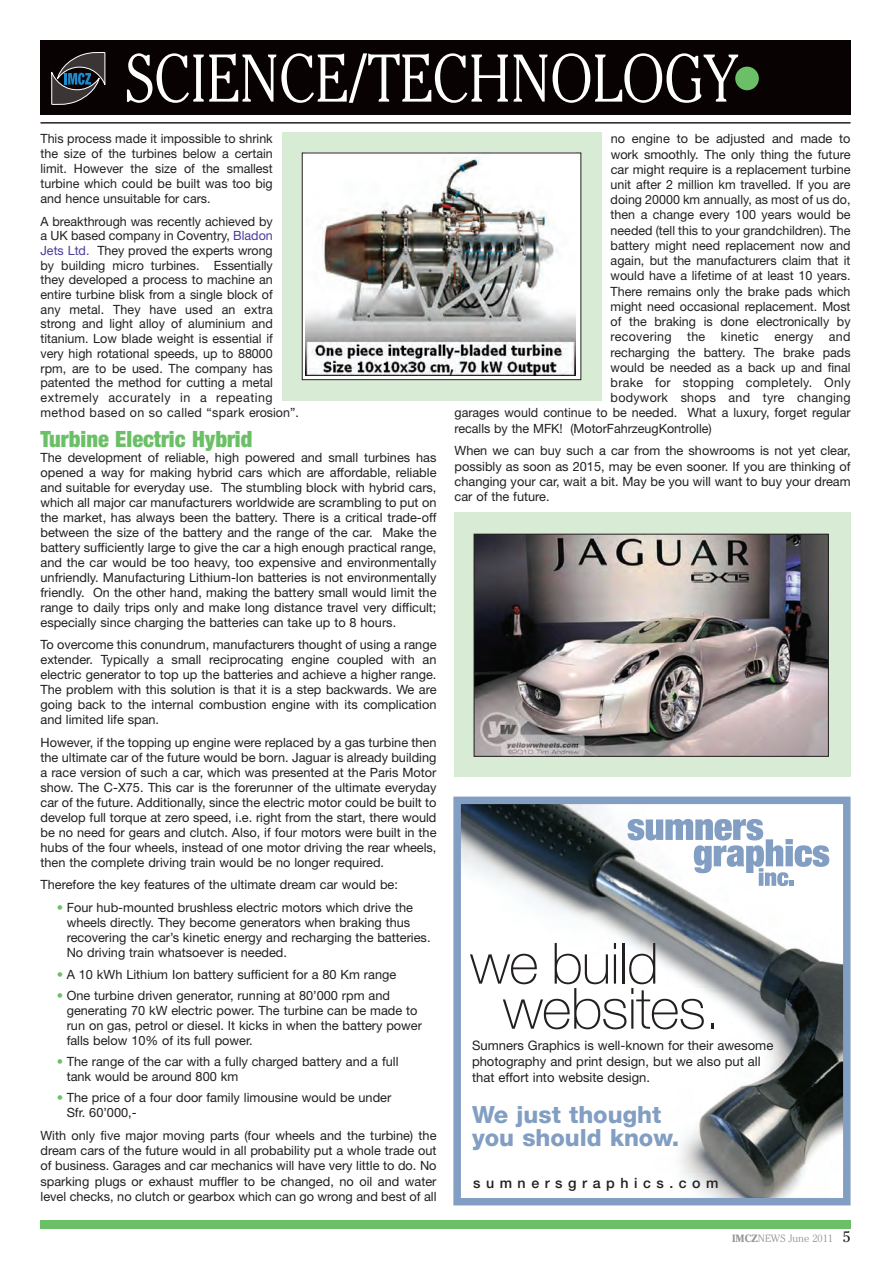
<style>
.page{position:relative;width:893px;height:1263px;background:#fff}
.page>*{position:absolute;margin:0;border:0;box-sizing:border-box;transform-origin:0 0}
.t1{font:300 66.9px "Cheltenham";color:#fff;scale:.87 1}
.t2{font:100 56.85px/45px "Helvetica Neue";letter-spacing:-.015em;color:#231f20}
.t3{font:800 23.7px/22.5px "Helvetica Neue";color:#829ec2}
.t4{font:900 condensed 22.5px "Helvetica Neue";color:#6bc067}
.t5{font:500 14.25px "Helvetica Neue";letter-spacing:.39em;color:#231f20}
.t6{font:13.05px/16px "Helvetica Neue";color:#231f20}
.t7{font:12.75px/15px "Helvetica Neue";color:#231f20;text-align:justify}
.t8{font:12.75px "Helvetica Neue";letter-spacing:.02em;color:#231f20}
.t9{font:300 10.5px "Cheltenham";color:#939598}
.s1{font-family:"Helvetica Neue";font-weight:900;font-stretch:condensed;font-size:66.3px;color:#6bc067}
.s2{color:#4b3c98}
.s3{color:#6bc067}
.s4{font-weight:700}
.s5{font-weight:400;font-size:15px;color:#231f20}
</style>
<div class="page">
<div style="left:40px;top:41px;width:810px;height:74px;background:#080302"></div>
<svg style="left:51px;top:52px;width:54px;height:53px"></svg>
<hr style="left:40px;top:122px;width:810px;height:2px;background:#231f20">
<div style="left:40px;top:1220px;width:810px;height:9px;background:#6bc067"></div>
<div style="left:282px;top:132px;width:320px;height:268px;background:#d8ebd4"></div>
<svg style="left:304px;top:155px;width:275px;height:223px;background:#dcdcdc"></svg>
<img style="left:306px;top:155px;width:270px;height:220px">
<div style="left:302px;top:153px;width:279px;height:227px;border:1px solid #231f20"></div>
<img style="left:462px;top:806px;width:379px;height:390px">
<div style="left:453px;top:797px;width:397px;height:408px;border:8px solid #829ec2"></div>
<svg style="left:628px;top:819px;width:201px;height:67px"></svg>
<div style="left:454px;top:512px;width:396px;height:265px;background:#d8ebd4"></div>
<img style="left:476px;top:536px;width:351px;height:219px">
<div style="left:474px;top:534px;width:355px;height:223px;border:1px solid #231f20"></div>
<h1 class="t1" style="left:126px;top:52px;width:735px">SCIENCE/TECHNOLOGY<span class="s1">•</span></h1>
<p class="t7" style="left:41px;top:133px;width:234px">This process made it impossible to shrink the size of the turbines below a certain limit. However the size of the smallest turbine which could be built was too big and hence unsuitable for cars.</p>
<p class="t7" style="left:41px;top:215px;width:260px;text-align:left">A breakthrough was recently achieved by<br>a UK based company in Coventry, <span class="s2">Bladon Jets Ltd.</span> They proved the experts wrong<br>by building micro turbines. Essentially they developed a process to machine an entire turbine blisk from a single block of<br>any metal. They have used an extra strong and light alloy of aluminium and titanium. Low blade weight is essential if very high rotational speeds, up to 88000 rpm, are to be used. The company has patented the method for cutting a metal extremely accurately in a repeating method based on so called “spark erosion”.</p>
<h3 class="t4" style="left:40px;top:431px;width:213px">Turbine Electric Hybrid</h3>
<p class="t7" style="left:40px;top:451px;width:397px">The development of reliable, high powered and small turbines has opened a way for making hybrid cars which are affordable, reliable and suitable for everyday use. The stumbling block with hybrid cars, which all major car manufacturers worldwide are scrambling to put on the market, has always been the battery. There is a critical trade-off between the size of the battery and the range of the car. Make the battery sufficiently large to give the car a high enough practical range, and the car would be too heavy, too expensive and environmentally unfriendly. Manufacturing Lithium-Ion batteries is not environmentally friendly. On the other hand, making the battery small would limit the range to daily trips only and make long distance travel very difficult; especially since charging the batteries can take up to 8 hours.</p>
<p class="t7" style="left:41px;top:638px;width:397px">To overcome this conundrum, manufacturers thought of using a range extender. Typically a small reciprocating engine coupled with an electric generator to top up the batteries and achieve a higher range.<br>The problem with this solution is that it is a step backwards. We are going back to the internal combustion engine with its complication and limited life span.</p>
<p class="t7" style="left:41px;top:736px;width:397px">However, if the topping up engine were replaced by a gas turbine then the ultimate car of the future would be born. Jaguar is already building a race version of such a car, which was presented at the Paris Motor show. The C-X75. This car is the forerunner of the ultimate everyday car of the future. Additionally, since the electric motor could be built to develop full torque at zero speed, i.e. right from the start, there would be no need for gears and clutch. Also, if four motors were built in the hubs of the four wheels, instead of one motor driving the rear wheels, then the complete driving train would be no longer required.</p>
<p class="t7" style="left:41px;top:878px;width:359px">Therefore the key features of the ultimate dream car would be:</p>
<p class="t7" style="left:67px;top:901px;width:365px;text-align:left;text-indent:-10px"><span class="s3">•</span> Four hub-mounted brushless electric motors which drive the wheels directly. They become generators when braking thus recovering the car’s kinetic energy and recharging the batteries.<br>No driving train whatsoever is needed.</p>
<p class="t7" style="left:57px;top:968px;width:341px"><span class="s3">•</span> A 10 kWh Lithium Ion battery sufficient for a 80 Km range</p>
<p class="t7" style="left:67px;top:989px;width:357px;text-align:left;text-indent:-10px"><span class="s3">•</span> One turbine driven generator, running at 80’000 rpm and generating 70 kW electric power. The turbine can be made to run on gas, petrol or diesel. It kicks in when the battery power falls below 10% of its full power.</p>
<p class="t7" style="left:67px;top:1055px;width:333px;text-indent:-10px"><span class="s3">•</span> The range of the car with a fully charged battery and a full tank would be around 800 km</p>
<p class="t7" style="left:67px;top:1091px;width:326px;text-indent:-10px"><span class="s3">•</span> The price of a four door family limousine would be under<br>Sfr. 60’000,-</p>
<p class="t7" style="left:41px;top:1129px;width:398px">With only five major moving parts (four wheels and the turbine) the dream cars of the future would in all probability put a whole trade out of business. Garages and car mechanics will have very little to do. No sparking plugs or exhaust muffler to be changed, no oil and water level checks, no clutch or gearbox which can go wrong and best of all</p>
<p class="t7" style="left:611px;top:133px;width:241px">no engine to be adjusted and made to</p>
<p class="t7" style="left:611px;top:148px;width:241px">work smoothly. The only thing the future</p>
<p class="t7" style="left:611px;top:163px;width:241px">car might require is a replacement turbine</p>
<p class="t7" style="left:611px;top:178px;width:241px">unit after 2 million km travelled. If you are</p>
<p class="t7" style="left:611px;top:193px;width:241px">doing 20000 km annually, as most of us do,</p>
<p class="t7" style="left:611px;top:209px;width:241px">then a change every 100 years would be</p>
<p class="t7" style="left:611px;top:224px;width:241px">needed (tell this to your grandchildren). The</p>
<p class="t7" style="left:611px;top:239px;width:241px">battery might need replacement now and</p>
<p class="t7" style="left:611px;top:254px;width:241px">again, but the manufacturers claim that it</p>
<p class="t7" style="left:611px;top:270px;width:241px">would have a lifetime of at least 10 years.</p>
<p class="t7" style="left:611px;top:285px;width:241px">There remains only the brake pads which</p>
<p class="t7" style="left:611px;top:300px;width:241px">might need occasional replacement. Most</p>
<p class="t7" style="left:611px;top:315px;width:241px">of the braking is done electronically by</p>
<p class="t8" style="left:611px;top:332px;width:241px">recovering the kinetic energy and</p>
<p class="t7" style="left:611px;top:346px;width:241px">recharging the battery. The brake pads</p>
<p class="t7" style="left:611px;top:361px;width:241px">would be needed as a back up and final</p>
<p class="t8" style="left:611px;top:378px;width:241px">brake for stopping completely. Only</p>
<p class="t8" style="left:611px;top:393px;width:241px">bodywork shops and tyre changing</p>
<p class="t7" style="left:455px;top:407px;width:397px">garages would continue to be needed. What a luxury, forget regular</p>
<p class="t7" style="left:455px;top:422px;width:259px">recalls by the MFK! (MotorFahrzeugKontrolle)</p>
<p class="t7" style="left:455px;top:444px;width:397px">When we can buy such a car from the showrooms is not yet clear, possibly as soon as 2015, may be even sooner. If you are thinking of changing your car, wait a bit. May be you will want to buy your dream car of the future.</p>
<h2 class="t2" style="left:503px;top:946px;width:219px;text-indent:-33px">we build websites.</h2>
<p class="t6" style="left:472px;top:1038px;width:303px">Sumners Graphics is well-known for their awesome photography and print design, but we also put all that effort into website design.</p>
<h3 class="t3" style="left:472px;top:1105px;width:209px">We just thought you should know.</h3>
<p class="t5" style="left:473px;top:1177px;width:247px">sumnersgraphics.com</p>
<p class="t9" style="left:732px;top:1234px;width:120px"><span class="s4">IMCZ</span>NEWS June 2011 <span class="s5">5</span></p>
</div>
